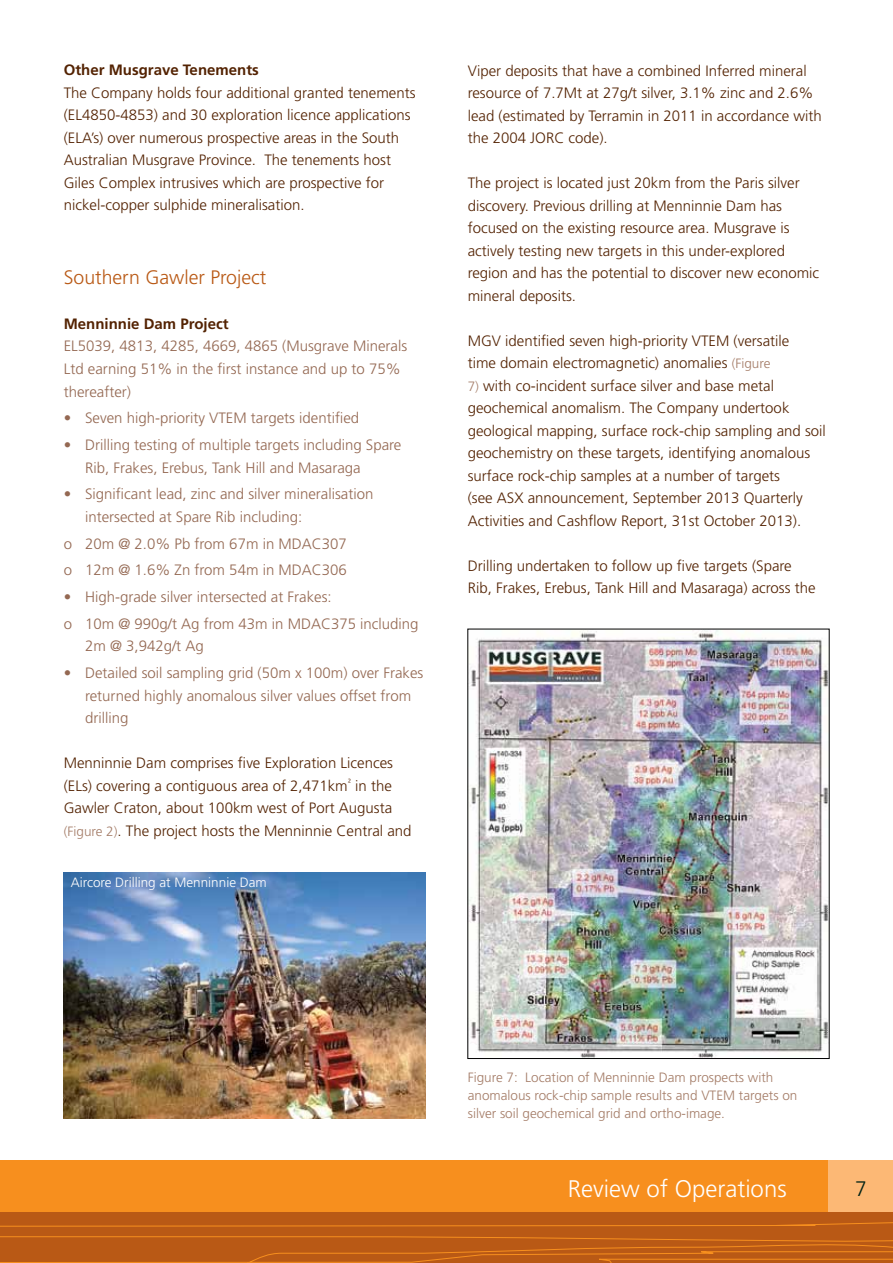
<style>
.page{position:relative;width:893px;height:1263px;background:#fff}
.page>*{position:absolute;margin:0;border:0;box-sizing:border-box;transform-origin:0 0}
.t1{font:300 24px "Frutiger";color:#fff}
.t2{font:300 21px "Frutiger";color:#002215}
.t3{font:300 19.5px "Frutiger";color:#b95915}
.t4{font:300 15px/22.5px "Frutiger";color:#532202}
.t5{font:300 15px/22.5px "Frutiger";color:#946852}
.t6{font:700 15px "Frutiger";color:#532202}
.t7{font:300 13.5px/18px "Frutiger";color:#a47c67}
.t8{font:300 13.5px "Frutiger";color:#fff}
.s1{font-size:13.5px;color:#a47c67}
</style>
<div class="page">
<svg style="left:0;top:1212px;width:893px;height:51px;background:#bd5d15"></svg>
<div style="left:0;top:1161px;width:893px;height:51px;background:#f78f1e"></div>
<div style="left:828px;top:1161px;width:65px;height:51px;background:#fcb875"></div>
<img style="left:64px;top:872px;width:361px;height:246px">
<img style="left:470px;top:631px;width:357px;height:426px">
<p class="t6" style="left:64px;top:61px;width:197px">Other Musgrave Tenements</p>
<p class="t4" style="left:64px;top:81px;width:353px">The Company holds four additional granted tenements (EL4850-4853) and 30 exploration licence applications (ELA’s) over numerous prospective areas in the South Australian Musgrave Province. The tenements host Giles Complex intrusives which are prospective for nickel-copper sulphide mineralisation.</p>
<h3 class="t3" style="left:64px;top:266px;width:204px">Southern Gawler Project</h3>
<p class="t6" style="left:64px;top:315px;width:166px">Menninnie Dam Project</p>
<p class="t5" style="left:64px;top:335px;width:345px">EL5039, 4813, 4285, 4669, 4865 (Musgrave Minerals<br>Ltd earning 51% in the first instance and up to 75% thereafter)</p>
<p class="t5" style="left:64px;top:407px;width:297px">• Seven high-priority VTEM targets identified</p>
<p class="t5" style="left:85px;top:433px;width:318px;text-indent:-21px">• Drilling testing of multiple targets including Spare<br>Rib, Frakes, Erebus, Tank Hill and Masaraga</p>
<p class="t5" style="left:85px;top:483px;width:290px;text-indent:-21px">• Significant lead, zinc and silver mineralisation intersected at Spare Rib including:</p>
<p class="t5" style="left:64px;top:530px;width:285px;line-height:26.7px">o 20m @ 2.0% Pb from 67m in MDAC307 o 12m @ 1.6% Zn from 54m in MDAC306</p>
<p class="t5" style="left:64px;top:583px;width:356px;line-height:26.7px">• High-grade silver intersected at Frakes:<br>o 10m @ 990g/t Ag from 43m in MDAC375 including</p>
<p class="t5" style="left:85px;top:635px;width:120px">2m @ 3,942g/t Ag</p>
<p class="t5" style="left:85px;top:661px;width:340px;text-indent:-21px">• Detailed soil sampling grid (50m x 100m) over Frakes returned highly anomalous silver values offset from drilling</p>
<p class="t4" style="left:64px;top:751px;width:349px">Menninnie Dam comprises five Exploration Licences (ELs) covering a contiguous area of 2,471km<sup>²</sup> in the Gawler Craton, about 100km west of Port Augusta <span class="s1">(Figure 2)</span>. The project hosts the Menninnie Central and</p>
<p class="t8" style="left:71px;top:874px;width:198px">Aircore Drilling at Menninnie Dam</p>
<p class="t4" style="left:468px;top:59px;width:355px">Viper deposits that have a combined Inferred mineral resource of 7.7Mt at 27g/t silver, 3.1% zinc and 2.6% lead (estimated by Terramin in 2011 in accordance with the 2004 JORC code).</p>
<p class="t4" style="left:468px;top:172px;width:353px">The project is located just 20km from the Paris silver discovery. Previous drilling at Menninnie Dam has focused on the existing resource area. Musgrave is actively testing new targets in this under-explored region and has the potential to discover new economic mineral deposits.</p>
<p class="t4" style="left:468px;top:329px;width:323px">MGV identified seven high-priority VTEM (versatile time domain electromagnetic) anomalies <span class="s1">(Figure</span></p>
<p class="t4" style="left:468px;top:374px;width:360px"><span class="s1">7)</span> with co-incident surface silver and base metal geochemical anomalism. The Company undertook geological mapping, surface rock-chip sampling and soil geochemistry on these targets, identifying anomalous surface rock-chip samples at a number of targets<br>(see ASX announcement, September 2013 Quarterly Activities and Cashflow Report, 31st October 2013).</p>
<p class="t4" style="left:468px;top:554px;width:349px">Drilling undertaken to follow up five targets (Spare<br>Rib, Frakes, Erebus, Tank Hill and Masaraga) across the</p>
<p class="t7" style="left:468px;top:1068px;width:331px">Figure 7: Location of Menninnie Dam prospects with anomalous rock-chip sample results and VTEM targets on silver soil geochemical grid and ortho-image.</p>
<h1 class="t1" style="left:568px;top:1175px;width:220px">Review of Operations</h1>
<h2 class="t2" style="left:855px;top:1177px;width:13px">7</h2>
</div>
